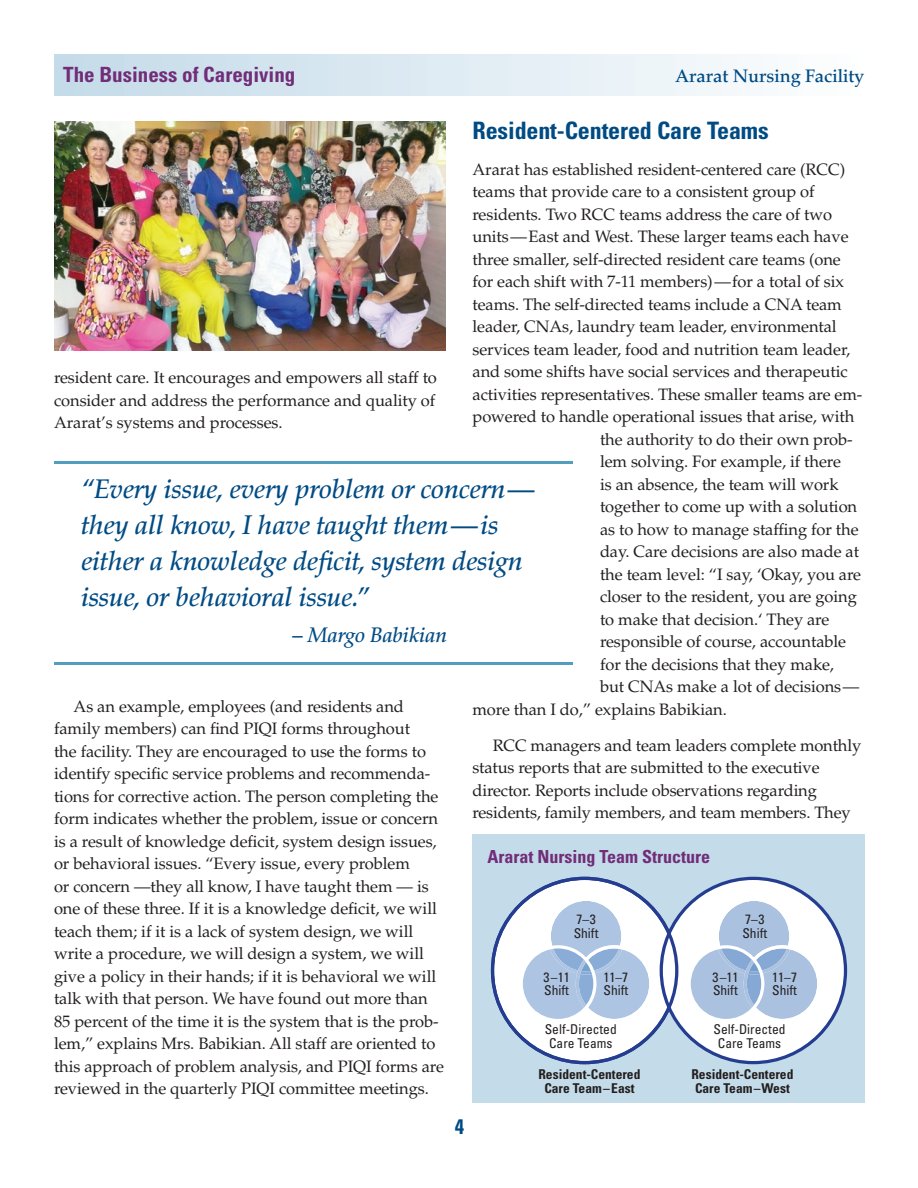
<style>
.page{position:relative;width:918px;height:1188px;background:#fff}
.page>*{position:absolute;margin:0;border:0;box-sizing:border-box;transform-origin:0 0}
.Callout_Quotes{font:italic 500 27px/36px "Palatino LT Std";letter-spacing:-.01em;color:#004b84}
.Subhead_B{font:700 condensed 24px "Univers LT Std";letter-spacing:-.005em;color:#004b84}
.t1{font:700 condensed 21px "Univers LT Std";color:#712d78}
.Callout_Quotes-2{font:italic 500 21px "Palatino LT Std";letter-spacing:-.01em;color:#004b84}
.t2{font:700 condensed 21px "Univers LT Std";color:#004b84}
.t3{font:700 condensed 18px "Univers LT Std";color:#712d78}
.t4{font:500 18px "Palatino LT Std";color:#004b84}
.Text-No_Indent{font:16.5px/22.5px "Palatino LT Std";letter-spacing:-.005em;color:#231f20;text-align:justify}
.Text-Indent{font:16.5px/22.5px "Palatino LT Std";letter-spacing:-.01em;color:#231f20}
.t5{font:condensed 13.5px/13.5px "Univers LT Std";color:#231f20}
.t6{font:700 condensed 13.5px/13.5px "Univers LT Std";color:#231f20;text-align:center}
</style>
<div class="page">
<div style="left:54px;top:54px;width:810px;height:41px;background:linear-gradient(to right,#c3dae8,#fdfefe)"></div>
<div style="left:472px;top:835px;width:393px;height:268px;background:#c4dbe9"></div>
<svg style="left:491px;top:877px;width:356px;height:187px"></svg>
<hr style="left:54px;top:461px;width:519px;height:3px;background:#529cbe">
<hr style="left:54px;top:662px;width:519px;height:3px;background:#529cbe">
<img style="left:54px;top:122px;width:392px;height:229px">
<p class="t1" style="left:63px;top:61px;width:234px">The Business of Caregiving</p>
<p class="t4" style="left:676px;top:65px;width:190px">Ararat Nursing Facility</p>
<p class="Subhead_B" style="left:472px;top:116px;width:298px">Resident-Centered Care Teams</p>
<p class="Text-No_Indent" style="left:472px;top:158px;width:374px">Ararat has established resident-centered care (RCC)</p>
<p class="Text-No_Indent" style="left:472px;top:181px;width:344px">teams that provide care to a consistent group of</p>
<p class="Text-No_Indent" style="left:472px;top:203px;width:361px">residents. Two RCC teams address the care of two</p>
<p class="Text-No_Indent" style="left:472px;top:226px;width:378px">units—East and West. These larger teams each have</p>
<p class="Text-No_Indent" style="left:472px;top:248px;width:370px">three smaller, self-directed resident care teams (one</p>
<p class="Text-No_Indent" style="left:472px;top:271px;width:373px">for each shift with 7-11 members)—for a total of six</p>
<p class="Text-No_Indent" style="left:472px;top:293px;width:371px">teams. The self-directed teams include a CNA team</p>
<p class="Text-No_Indent" style="left:472px;top:316px;width:366px">leader, CNAs, laundry team leader, environmental</p>
<p class="Text-No_Indent" style="left:472px;top:338px;width:379px">services team leader, food and nutrition team leader,</p>
<p class="Text-No_Indent" style="left:472px;top:361px;width:377px">and some shifts have social services and therapeutic</p>
<p class="Text-No_Indent" style="left:472px;top:383px;width:391px">activities representatives. These smaller teams are em-</p>
<p class="Text-No_Indent" style="left:472px;top:406px;width:383px">powered to handle operational issues that arise, with</p>
<p class="Text-No_Indent" style="left:600px;top:428px;width:254px">the authority to do their own prob-</p>
<p class="Text-No_Indent" style="left:600px;top:451px;width:242px">lem solving. For example, if there</p>
<p class="Text-No_Indent" style="left:600px;top:473px;width:240px">is an absence, the team will work</p>
<p class="Text-No_Indent" style="left:600px;top:496px;width:259px">together to come up with a solution</p>
<p class="Text-No_Indent" style="left:600px;top:518px;width:260px">as to how to manage staffing for the</p>
<p class="Text-No_Indent" style="left:600px;top:541px;width:261px">day. Care decisions are also made at</p>
<p class="Text-No_Indent" style="left:600px;top:563px;width:263px">the team level: “I say, ‘Okay, you are</p>
<p class="Text-No_Indent" style="left:600px;top:586px;width:258px">closer to the resident, you are going</p>
<p class="Text-No_Indent" style="left:600px;top:608px;width:231px">to make that decision.‘ They are</p>
<p class="Text-No_Indent" style="left:600px;top:631px;width:248px">responsible of course, accountable</p>
<p class="Text-No_Indent" style="left:600px;top:653px;width:236px">for the decisions that they make,</p>
<p class="Text-No_Indent" style="left:600px;top:676px;width:261px">but CNAs make a lot of decisions—</p>
<p class="Text-No_Indent" style="left:472px;top:698px;width:256px">more than I do,” explains Babikian.</p>
<p class="Text-Indent" style="left:472px;top:734px;width:390px;text-indent:20px">RCC managers and team leaders complete monthly status reports that are submitted to the executive director. Reports include observations regarding residents, family members, and team members. They</p>
<p class="Text-No_Indent" style="left:54px;top:367px;width:384px">resident care. It encourages and empowers all staff to consider and address the performance and quality of Ararat’s systems and processes.</p>
<p class="Callout_Quotes" style="left:81px;top:471px;width:455px">“Every issue, every problem or concern— they all know, I have taught them—is either a knowledge deficit, system design issue, or behavioral issue.”</p>
<p class="Callout_Quotes-2" style="left:292px;top:622px;width:156px">– Margo Babikian</p>
<p class="Text-No_Indent" style="left:54px;top:695px;width:391px;text-align:left;text-indent:20px">As an example, employees (and residents and family members) can find PIQI forms throughout<br>the facility. They are encouraged to use the forms to identify specific service problems and recommenda&shy;tions for corrective action. The person completing the form indicates whether the problem, issue or concern is a result of knowledge deficit, system design issues, or behavioral issues. “Every issue, every problem<br>or concern —they all know, I have taught them — is one of these three. If it is a knowledge deficit, we will teach them; if it is a lack of system design, we will write a procedure, we will design a system, we will give a policy in their hands; if it is behavioral we will talk with that person. We have found out more than 85 percent of the time it is the system that is the prob&shy;lem,” explains Mrs. Babikian. All staff are oriented to this approach of problem analysis, and PIQI forms are reviewed in the quarterly PIQI committee meetings.</p>
<p class="t3" style="left:487px;top:845px;width:224px">Ararat Nursing Team Structure</p>
<p class="t5" style="left:574px;top:912px;width:26px">7–3<br>Shift</p>
<p class="t5" style="left:742px;top:912px;width:26px">7–3<br>Shift</p>
<p class="t5" style="left:544px;top:970px;width:28px">3–11<br>Shift</p>
<p class="t5" style="left:712px;top:970px;width:28px">3–11<br>Shift</p>
<p class="t5" style="left:604px;top:970px;width:26px">11–7<br>Shift</p>
<p class="t5" style="left:772px;top:970px;width:26px">11–7<br>Shift</p>
<p class="t5" style="left:545px;top:1023px;width:73px;text-align:center">Self-Directed<br>Care Teams</p>
<p class="t5" style="left:714px;top:1023px;width:73px;text-align:center">Self-Directed<br>Care Teams</p>
<p class="t6" style="left:538px;top:1068px;width:104px">Resident-Centered<br>Care Team–East</p>
<p class="t6" style="left:691px;top:1068px;width:104px;text-align:left">Resident-Centered<br>Care Team–West</p>
<p class="t2" style="left:455px;top:1114px;width:11px">4</p>
</div>
